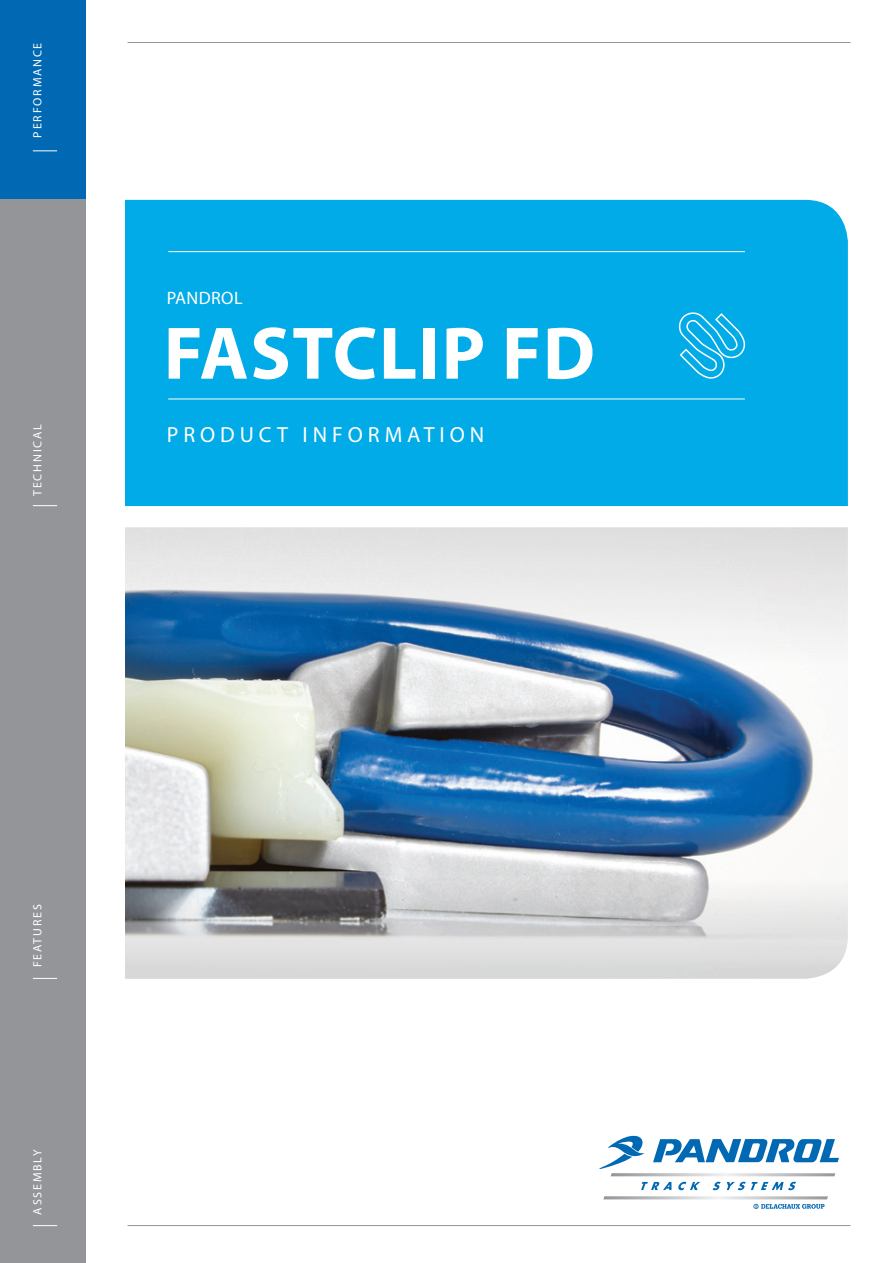
<style>
.page{position:relative;width:893px;height:1263px;background:#fff}
.page>*{position:absolute;margin:0;border:0;box-sizing:border-box;transform-origin:0 0}
.COVER_TITLE{font:700 75px "Myriad Pro";letter-spacing:.02em;color:#fff}
.COVER_SUB{font:21.9px "Myriad Pro";letter-spacing:.225em;color:#fff}
.PANDROL_PRESENTS{font:18px "Myriad Pro";letter-spacing:.02em;color:#fff}
.TAB{font:12px "Myriad Pro";letter-spacing:.15em;color:#fff}
</style>
<div class="page">
<img style="left:125px;top:527px;width:723px;height:452px">
<div style="left:125px;top:200px;width:723px;height:306px;background:#00abe7"></div>
<svg style="left:603px;top:1196px;width:225px;height:13px"></svg>
<svg style="left:641px;top:1182px;width:30px;height:8px"></svg>
<svg style="left:678px;top:1182px;width:22px;height:8px"></svg>
<svg style="left:712px;top:1182px;width:9px;height:8px"></svg>
<svg style="left:727px;top:1182px;width:69px;height:8px"></svg>
<svg style="left:599px;top:1136px;width:240px;height:40px"></svg>
<div style="left:0;top:0;width:86px;height:200px;background:#0168b3"></div>
<div style="left:0;top:200px;width:86px;height:1063px;background:#939598"></div>
<svg style="left:33px;top:978px;width:24px;height:1px"></svg>
<svg style="left:33px;top:1225px;width:24px;height:1px"></svg>
<svg style="left:33px;top:505px;width:24px;height:1px"></svg>
<svg style="left:33px;top:150px;width:24px;height:1px"></svg>
<hr style="left:168px;top:251px;width:577px;height:1px;background:#fff">
<hr style="left:168px;top:399px;width:577px;height:1px;background:#fff">
<hr style="left:128px;top:1225px;width:722px;height:1px;background:#939598">
<hr style="left:128px;top:42px;width:722px;height:1px;background:#939598">
<svg style="left:676px;top:312px;width:70px;height:68px;background:#25b7ea"></svg>
<p class="TAB" style="left:31px;top:138px;width:96px;rotate:-90deg">PERFORMANCE</p>
<p class="TAB" style="left:31px;top:496px;width:73px;rotate:-90deg">TECHNICAL</p>
<p class="PANDROL_PRESENTS" style="left:167px;top:288px;width:77px">PANDROL</p>
<p class="COVER_TITLE" style="left:164px;top:311px;width:433px">FASTCLIP FD</p>
<p class="COVER_SUB" style="left:167px;top:422px;width:319px">PRODUCT INFORMATION</p>
<p class="TAB" style="left:31px;top:967px;width:64px;rotate:-90deg">FEATURES</p>
<p class="TAB" style="left:31px;top:1214px;width:66px;rotate:-90deg">ASSEMBLY</p>
</div>
